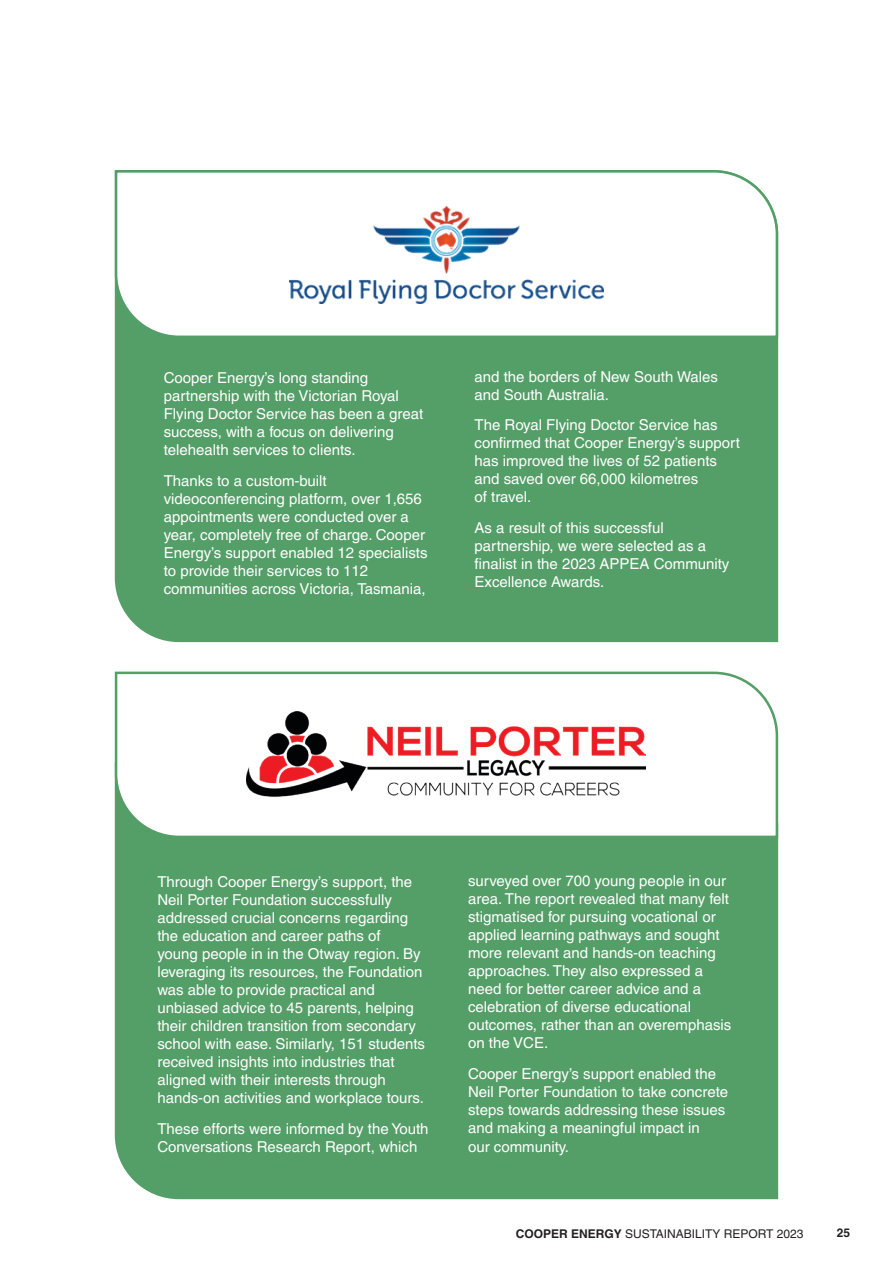
<style>
.page{position:relative;width:893px;height:1263px;background:#fff}
.page>*{position:absolute;margin:0;border:0;box-sizing:border-box;transform-origin:0 0}
.t1{font:15px/18px "Helvetica LT Pro";color:#fff}
.t2{font:12px "Helvetica LT Pro";color:#231f20}
.t3{font:700 12px "Helvetica LT Pro";color:#231f20}
.s1{font-weight:700}
</style>
<div class="page">
<div style="left:114px;top:339px;width:665px;height:304px;background:#549e67"></div>
<div style="left:115px;top:839px;width:663px;height:360px;background:#549e67"></div>
<svg style="left:114px;top:671px;width:665px;height:168px"></svg>
<img style="left:247px;top:711px;width:399px;height:90px">
<svg style="left:114px;top:170px;width:665px;height:169px"></svg>
<img style="left:289px;top:206px;width:314px;height:97px">
<p class="t1" style="left:164px;top:369px;width:261px">Cooper Energy’s long standing partnership with the Victorian Royal Flying Doctor Service has been a great success, with a focus on delivering telehealth services to clients.</p>
<p class="t1" style="left:164px;top:471px;width:265px">Thanks to a custom-built videoconferencing platform, over 1,656 appointments were conducted over a year, completely free of charge. Cooper Energy’s support enabled 12 specialists to provide their services to 112 communities across Victoria, Tasmania,</p>
<p class="t1" style="left:474px;top:367px;width:245px">and the borders of New South Wales and South Australia.</p>
<p class="t1" style="left:474px;top:416px;width:267px">The Royal Flying Doctor Service has confirmed that Cooper Energy’s support has improved the lives of 52 patients and saved over 66,000 kilometres<br>of travel.</p>
<p class="t1" style="left:474px;top:519px;width:256px">As a result of this successful partnership, we were selected as a finalist in the 2023 APPEA Community<br>Excellence Awards.</p>
<p class="t1" style="left:157px;top:873px;width:269px">Through Cooper Energy’s support, the Neil Porter Foundation successfully addressed crucial concerns regarding the education and career paths of young people in in the Otway region. By leveraging its resources, the Foundation was able to provide practical and unbiased advice to 45 parents, helping their children transition from secondary school with ease. Similarly, 151 students received insights into industries that aligned with their interests through hands-on activities and workplace tours.</p>
<p class="t1" style="left:157px;top:1120px;width:273px">These efforts were informed by the Youth<br>Conversations Research Report, which</p>
<p class="t1" style="left:468px;top:872px;width:265px">surveyed over 700 young people in our area. The report revealed that many felt stigmatised for pursuing vocational or applied learning pathways and sought more relevant and hands-on teaching approaches. They also expressed a need for better career advice and a celebration of diverse educational outcomes, rather than an overemphasis on the VCE.</p>
<p class="t1" style="left:468px;top:1064px;width:262px">Cooper Energy’s support enabled the Neil Porter Foundation to take concrete steps towards addressing these issues and making a meaningful impact in</p>
<p class="t1" style="left:468px;top:1138px;width:102px">our community.</p>
<p class="t2" style="left:516px;top:1226px;width:289px"><span class="s1">COOPER ENERGY</span> SUSTAINABILITY REPORT 2023</p>
<p class="t3" style="left:837px;top:1226px;width:15px">25</p>
</div>
